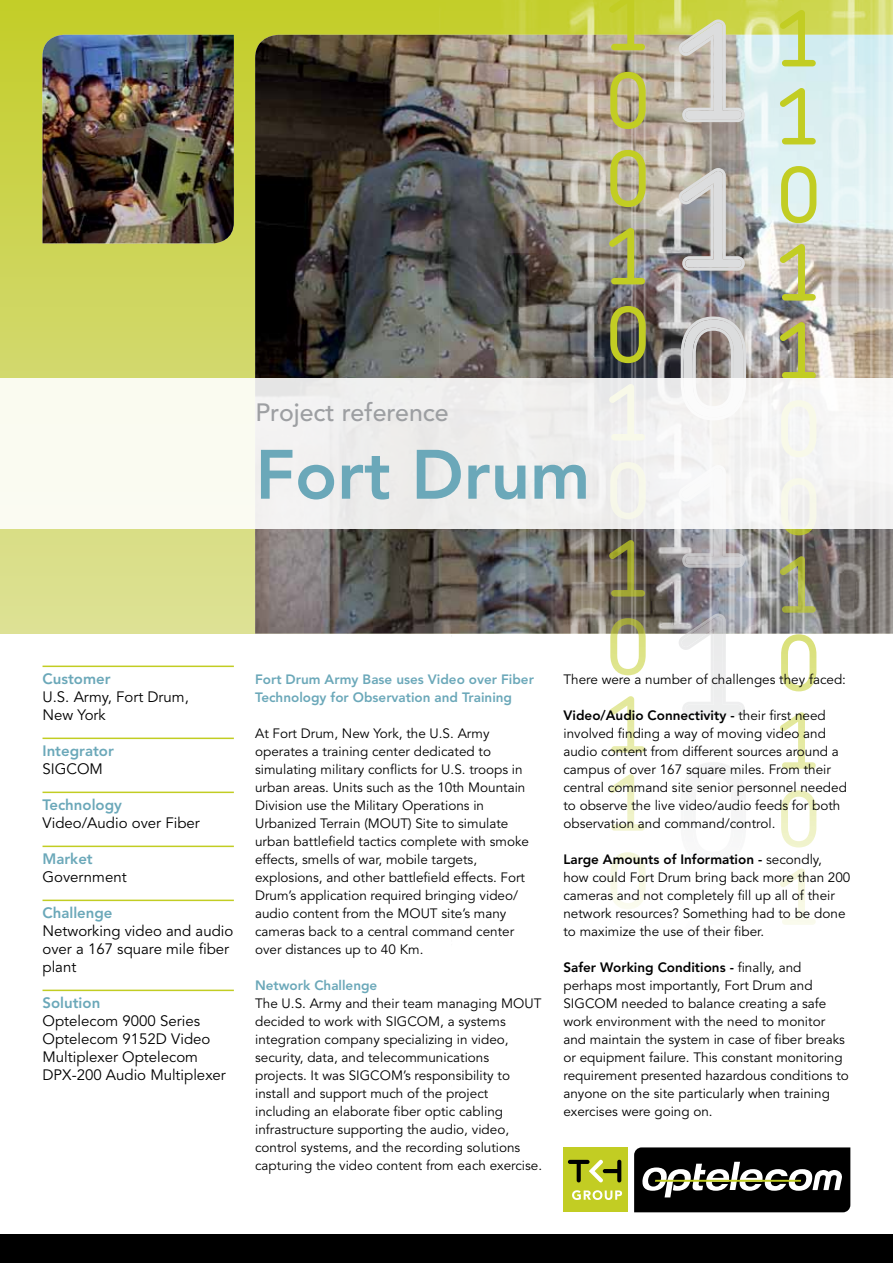
<style>
.page{position:relative;width:893px;height:1263px;background:#fff}
.page>*{position:absolute;margin:0;border:0;box-sizing:border-box;transform-origin:0 0}
.t1{font:800 69px "Avenir LT Std";color:#6ba8b9}
.t2{font:500 24.9px "Avenir LT Std";color:#9d9fa2}
.t3{font:15px/18px "Avenir LT Std";color:#000}
.t4{font:800 15px "Avenir LT Std";color:#6ba8b9}
.t5{font:13.5px/18px "Avenir LT Std";color:#000}
.t6{font:800 13.5px/18px "Avenir LT Std";color:#6ba8b9}
.s1{font-weight:800}
</style>
<div class="page">
<svg style="left:0;top:0;width:439px;height:634px;background:#cfd660"></svg>
<img style="left:255px;top:35px;width:184px;height:599px">
<img style="left:43px;top:35px;width:191px;height:208px">
<img style="left:439px;top:0;width:454px;height:1213px">
<svg style="left:679px;top:19px;width:66px;height:103px;background:#c9c7b3"></svg>
<svg style="left:679px;top:168px;width:66px;height:103px;background:#b5b2af"></svg>
<svg style="left:681px;top:316px;width:65px;height:62px;background:#afaaa8"></svg>
<svg style="left:679px;top:529px;width:66px;height:39px;background:#b2b1b5"></svg>
<svg style="left:679px;top:613px;width:66px;height:103px"></svg>
<svg style="left:681px;top:762px;width:65px;height:104px"></svg>
<svg style="left:683px;top:910px;width:61px;height:24px"></svg>
<svg style="left:609px;top:0;width:36px;height:50px;background:#c3ca40"></svg>
<svg style="left:610px;top:72px;width:36px;height:57px;background:#b9b661"></svg>
<svg style="left:610px;top:150px;width:36px;height:57px;background:#bcbc68"></svg>
<svg style="left:609px;top:228px;width:36px;height:56px;background:#a0a265"></svg>
<svg style="left:610px;top:306px;width:36px;height:57px;background:#7f833a"></svg>
<svg style="left:609px;top:540px;width:36px;height:56px;background:#797546"></svg>
<svg style="left:610px;top:618px;width:36px;height:57px"></svg>
<svg style="left:609px;top:696px;width:36px;height:57px"></svg>
<svg style="left:609px;top:774px;width:36px;height:57px"></svg>
<svg style="left:610px;top:852px;width:36px;height:57px"></svg>
<svg style="left:625px;top:930px;width:9px;height:4px"></svg>
<svg style="left:779px;top:10px;width:37px;height:56px;background:#cbdb7d"></svg>
<svg style="left:779px;top:88px;width:37px;height:56px;background:#d2e3ad"></svg>
<svg style="left:781px;top:166px;width:35px;height:57px;background:#d2e196"></svg>
<svg style="left:779px;top:244px;width:37px;height:57px;background:#c7c486"></svg>
<svg style="left:779px;top:322px;width:37px;height:56px;background:#aca669"></svg>
<svg style="left:781px;top:529px;width:35px;height:6px"></svg>
<svg style="left:779px;top:556px;width:37px;height:57px;background:#90926a"></svg>
<svg style="left:781px;top:634px;width:35px;height:57px"></svg>
<svg style="left:779px;top:712px;width:37px;height:57px"></svg>
<svg style="left:781px;top:790px;width:35px;height:57px"></svg>
<svg style="left:779px;top:868px;width:37px;height:57px"></svg>
<div style="left:0;top:378px;width:893px;height:151px;background:#f4f3f0"></div>
<div style="left:0;top:1234px;width:893px;height:29px;background:#000"></div>
<div style="left:563px;top:1147px;width:64px;height:65px;background:#c2cd23"></div>
<svg style="left:568px;top:1160px;width:53px;height:22px"></svg>
<svg style="left:572px;top:1190px;width:50px;height:10px"></svg>
<svg style="left:634px;top:1147px;width:216px;height:65px;background:#2e2e2d"></svg>
<hr style="left:655px;top:1180px;width:146px;height:2px;background:#c2cd23">
<hr style="left:43px;top:665px;width:191px;height:2px;background:#c2cd23">
<hr style="left:43px;top:737px;width:191px;height:2px;background:#c2cd23">
<hr style="left:43px;top:791px;width:191px;height:2px;background:#c2cd23">
<hr style="left:43px;top:845px;width:191px;height:2px;background:#c2cd23">
<hr style="left:43px;top:899px;width:191px;height:2px;background:#c2cd23">
<hr style="left:43px;top:989px;width:191px;height:2px;background:#c2cd23">
<h2 class="t2" style="left:255px;top:398px;width:195px">Project reference</h2>
<h1 class="t1" style="left:255px;top:434px;width:336px">Fort Drum</h1>
<p class="t4" style="left:43px;top:670px;width:70px">Customer</p>
<p class="t3" style="left:43px;top:688px;width:148px">U.S. Army, Fort Drum,<br>New York</p>
<p class="t4" style="left:43px;top:742px;width:73px">Integrator</p>
<p class="t3" style="left:43px;top:760px;width:62px">SIGCOM</p>
<p class="t4" style="left:43px;top:796px;width:81px">Technology</p>
<p class="t3" style="left:43px;top:814px;width:159px">Video/Audio over Fiber</p>
<p class="t4" style="left:43px;top:850px;width:52px">Market</p>
<p class="t3" style="left:43px;top:868px;width:86px">Government</p>
<p class="t4" style="left:43px;top:904px;width:72px">Challenge</p>
<p class="t3" style="left:43px;top:922px;width:192px">Networking video and audio over a 167 square mile fiber plant</p>
<p class="t4" style="left:43px;top:994px;width:59px">Solution</p>
<p class="t3" style="left:43px;top:1012px;width:185px">Optelecom 9000 Series<br>Optelecom 9152D Video<br>Multiplexer Optelecom<br>DPX-200 Audio Multiplexer</p>
<p class="t6" style="left:255px;top:670px;width:280px">Fort Drum Army Base uses Video over Fiber<br>Technology for Observation and Training</p>
<p class="t5" style="left:255px;top:725px;width:275px">At Fort Drum, New York, the U.S. Army operates a training center dedicated to simulating military conflicts for U.S. troops in urban areas. Units such as the 10th Mountain Division use the Military Operations in Urbanized Terrain (MOUT) Site to simulate urban battlefield tactics complete with smoke effects, smells of war, mobile targets, explosions, and other battlefield effects. Fort Drum’s application required bringing video/ audio content from the MOUT site’s many cameras back to a central command center over distances up to 40 Km.</p>
<p class="t6" style="left:255px;top:976px;width:124px">Network Challenge</p>
<p class="t5" style="left:255px;top:995px;width:289px">The U.S. Army and their team managing MOUT decided to work with SIGCOM, a systems integration company specializing in video, security, data, and telecommunications projects. It was SIGCOM’s responsibility to install and support much of the project including an elaborate fiber optic cabling infrastructure supporting the audio, video, control systems, and the recording solutions capturing the video content from each exercise.</p>
<p class="t5" style="left:563px;top:671px;width:284px">There were a number of challenges they faced:</p>
<p class="t5" style="left:563px;top:707px;width:285px"><span class="s1">Video/Audio Connectivity -</span> their first need involved finding a way of moving video and audio content from different sources around a campus of over 167 square miles. From their central command site senior personnel needed to observe the live video/audio feeds for both observation and command/control.</p>
<p class="t5" style="left:563px;top:851px;width:289px"><span class="s1">Large Amounts of Information -</span> secondly, how could Fort Drum bring back more than 200 cameras and not completely fill up all of their network resources? Something had to be done to maximize the use of their fiber.</p>
<p class="t5" style="left:563px;top:959px;width:287px"><span class="s1">Safer Working Conditions -</span> finally, and perhaps most importantly, Fort Drum and SIGCOM needed to balance creating a safe work environment with the need to monitor and maintain the system in case of fiber breaks or equipment failure. This constant monitoring requirement presented hazardous conditions to anyone on the site particularly when training exercises were going on.</p>
</div>
